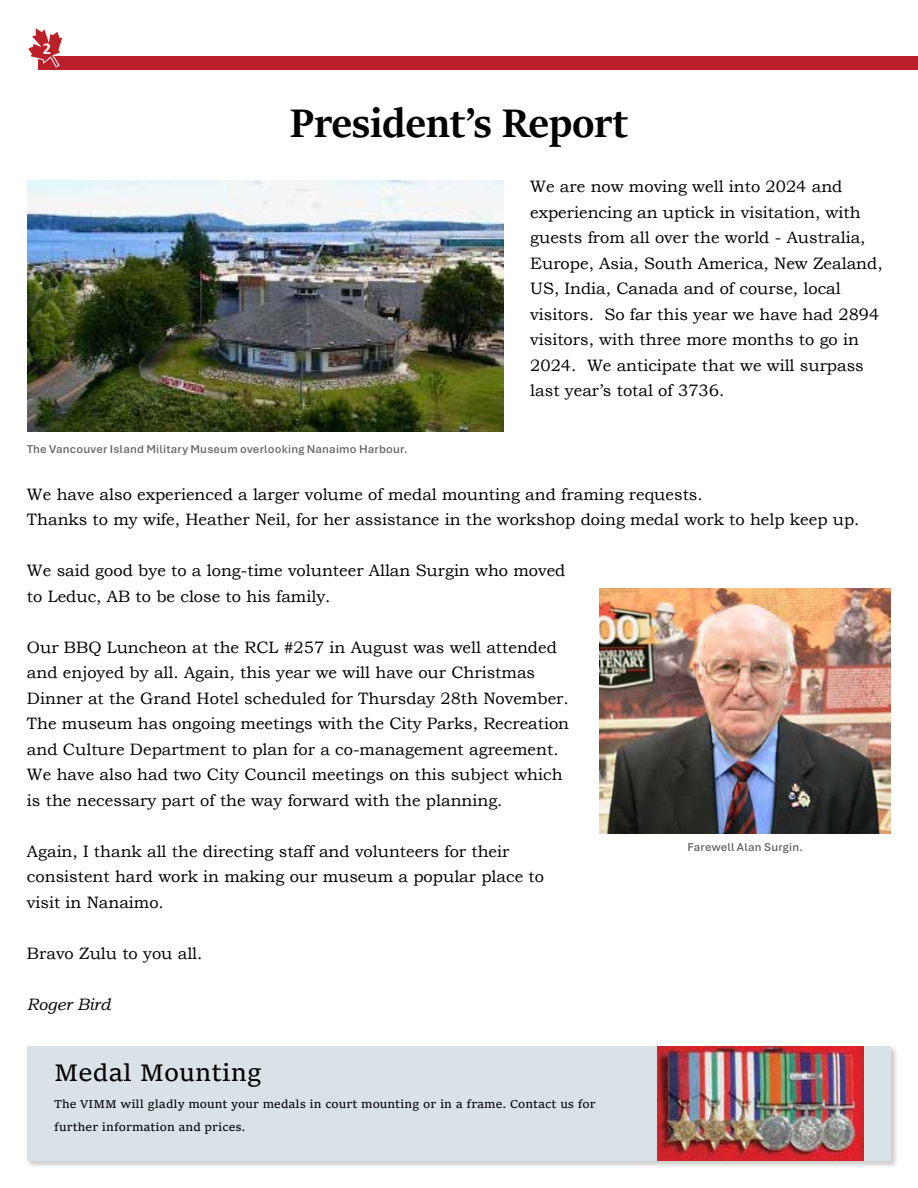
<style>
.page{position:relative;width:918px;height:1188px;background:#fff}
.page>*{position:absolute;margin:0;border:0;box-sizing:border-box;transform-origin:0 0}
.t1{font:700 45px "Sitka Banner";color:#000}
.t2{font:25.05px "Sitka Small";color:#000}
.t3{font:16.5px/25.5px "Bookman Old Style";color:#000}
.t4{font:italic 16.5px "Bookman Old Style";color:#000}
.t5{font:700 16.5px "Calibri";color:#fff}
.t6{font:12px/22.5px "Sitka Small";color:#000}
.t7{font:600 12px "Aptos";letter-spacing:.015em;color:#636466}
</style>
<div class="page">
<div style="left:39px;top:56px;width:879px;height:14px;background:#bb1f29"></div>
<svg style="left:28px;top:28px;width:35px;height:39px"></svg>
<div style="left:26px;top:1045px;width:873px;height:124px;background:#000;opacity:.2"></div>
<div style="left:27px;top:1047px;width:864px;height:114px;background:#d8e2e7"></div>
<img style="left:27px;top:181px;width:476px;height:251px">
<img style="left:599px;top:589px;width:292px;height:244px">
<img style="left:658px;top:1047px;width:205px;height:114px">
<p class="t5" style="left:43px;top:37px;width:10px">2</p>
<h1 class="t1" style="left:290px;top:91px;width:339px">President’s Report</h1>
<p class="t3" style="left:530px;top:174px;width:354px">We are now moving well into 2024 and experiencing an uptick in visitation, with guests from all over the world - Australia, Europe, Asia, South America, New Zealand, US, India, Canada and of course, local visitors. So far this year we have had 2894 visitors, with three more months to go in 2024. We anticipate that we will surpass last year’s total of 3736.</p>
<p class="t7" style="left:27px;top:441px;width:382px">The Vancouver Island Military Museum overlooking Nanaimo Harbour.</p>
<p class="t3" style="left:27px;top:481px;width:834px">We have also experienced a larger volume of medal mounting and framing requests.<br>Thanks to my wife, Heather Neil, for her assistance in the workshop doing medal work to help keep up.</p>
<p class="t3" style="left:27px;top:558px;width:540px">We said good bye to a long-time volunteer Allan Surgin who moved to Leduc, AB to be close to his family.</p>
<p class="t3" style="left:27px;top:634px;width:544px">Our BBQ Luncheon at the RCL #257 in August was well attended and enjoyed by all. Again, this year we will have our Christmas Dinner at the Grand Hotel scheduled for Thursday 28th November.<br>The museum has ongoing meetings with the City Parks, Recreation and Culture Department to plan for a co-management agreement.<br>We have also had two City Council meetings on this subject which is the necessary part of the way forward with the planning.</p>
<p class="t3" style="left:27px;top:838px;width:519px">Again, I thank all the directing staff and volunteers for their consistent hard work in making our museum a popular place to visit in Nanaimo.</p>
<p class="t3" style="left:27px;top:940px;width:177px">Bravo Zulu to you all.</p>
<p class="t4" style="left:27px;top:993px;width:85px">Roger Bird</p>
<p class="t7" style="left:688px;top:838px;width:117px">Farewell Alan Surgin.</p>
<h2 class="t2" style="left:54px;top:1053px;width:209px">Medal Mounting</h2>
<p class="t6" style="left:54px;top:1092px;width:543px">The VIMM will gladly mount your medals in court mounting or in a frame. Contact us for further information and prices.</p>
</div>
